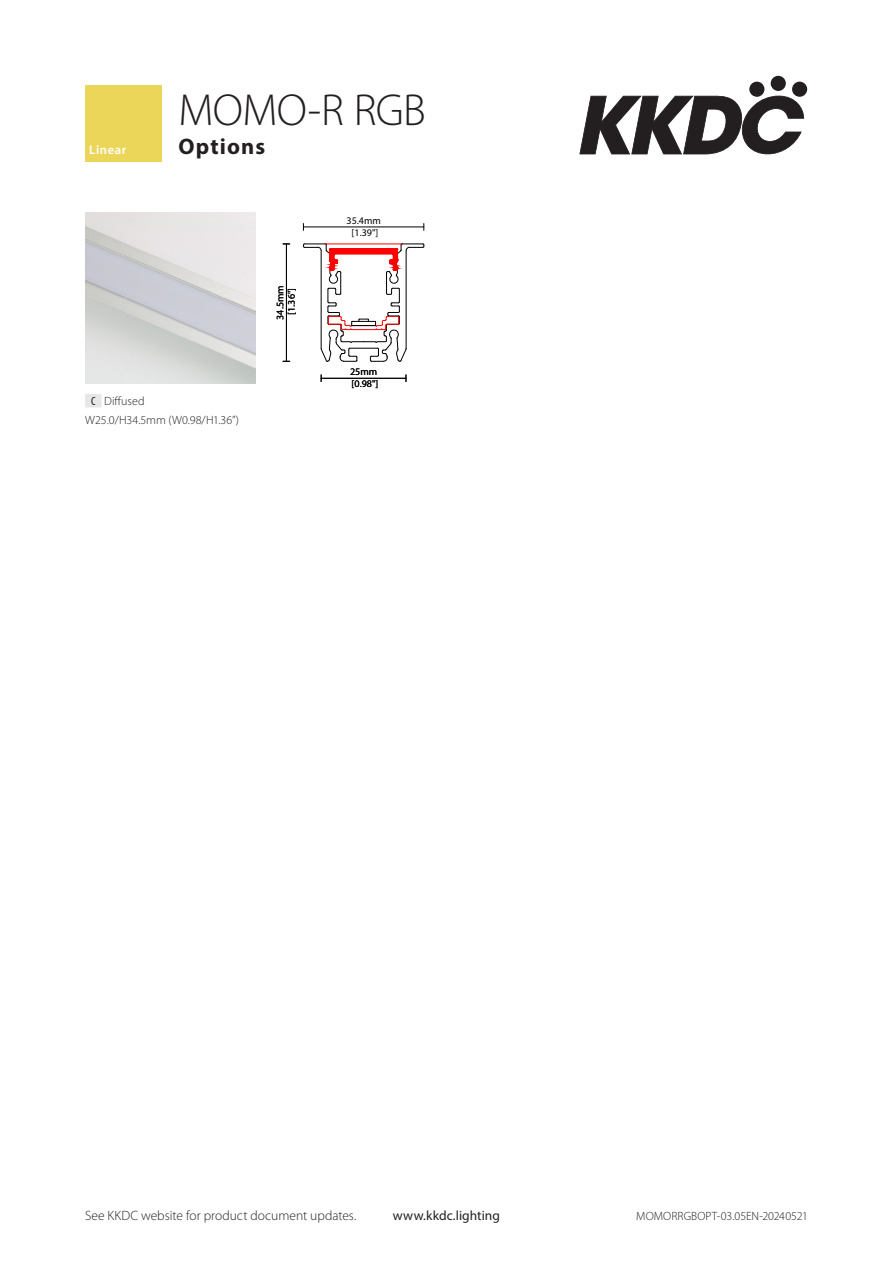
<style>
.page{position:relative;width:893px;height:1263px;background:#fff}
.page>*{position:absolute;margin:0;border:0;box-sizing:border-box;transform-origin:0 0}
.t1{font:300 45px "Myriad Pro";letter-spacing:-.015em;color:#231f20}
.t2{font:700 22.5px "Myriad Pro";letter-spacing:.05em;color:#231f20}
.t3{font:300 13.5px "Myriad Pro";color:#231f20}
.t4{font:13.5px "Myriad Pro";letter-spacing:.005em;color:#231f20}
.t5{font:600 12.75px "Myriad Pro";letter-spacing:.04em;color:#fff}
.body{font:300 12px "Myriad Pro";letter-spacing:.005em;color:#231f20}
.Product_code_Options{font:300 12px "Myriad Pro";letter-spacing:.01em;color:#231f20}
.t6{font:10.05px/11.4px "Myriad Pro";color:#000;text-align:center}
.s1{font-weight:400;font-stretch:condensed}
</style>
<div class="page">
<svg style="left:579px;top:96px;width:225px;height:58px"></svg>
<svg style="left:749px;top:81px;width:16px;height:16px"></svg>
<div style="left:770px;top:76px;width:16px;height:15px;background:#231f20;border-radius:50%"></div>
<div style="left:792px;top:81px;width:15px;height:16px;background:#231f20;border-radius:50%"></div>
<img style="left:85px;top:213px;width:170px;height:170px">
<svg style="left:303px;top:243px;width:122px;height:119px"></svg>
<hr style="left:286px;top:244px;width:1px;height:117px;background:#000">
<hr style="left:321px;top:378px;width:85px;height:1px;background:#000">
<hr style="left:303px;top:227px;width:121px;height:1px;background:#000">
<div style="left:85px;top:394px;width:17px;height:13px;background:#e6e7e9"></div>
<div style="left:85px;top:85px;width:77px;height:77px;background:#ebd659"></div>
<p class="t5" style="left:89px;top:142px;width:38px">Linear</p>
<h1 class="t1" style="left:179px;top:83px;width:249px">MOMO-R RGB</h1>
<h2 class="t2" style="left:179px;top:132px;width:88px">Options</h2>
<p class="t6" style="left:274px;top:320px;width:36px;rotate:-90deg">34.5mm [1.36"]</p>
<p class="t6" style="left:346px;top:215px;width:36px">35.4mm [1.39"]</p>
<p class="t6" style="left:350px;top:366px;width:30px;text-align:left">25mm [0.98"]</p>
<p class="Product_code_Options" style="left:91px;top:394px;width:55px"><span class="s1">C</span> Diffused</p>
<p class="body" style="left:85px;top:413px;width:156px">W25.0/H34.5mm (W0.98/H1.36”)</p>
<p class="t3" style="left:85px;top:1208px;width:273px">See KKDC website for product document updates.</p>
<p class="t4" style="left:393px;top:1207px;width:109px">www.kkdc.lighting</p>
<p class="body" style="left:636px;top:1209px;width:173px">MOMORRGBOPT-03.05EN-20240521</p>
</div>
